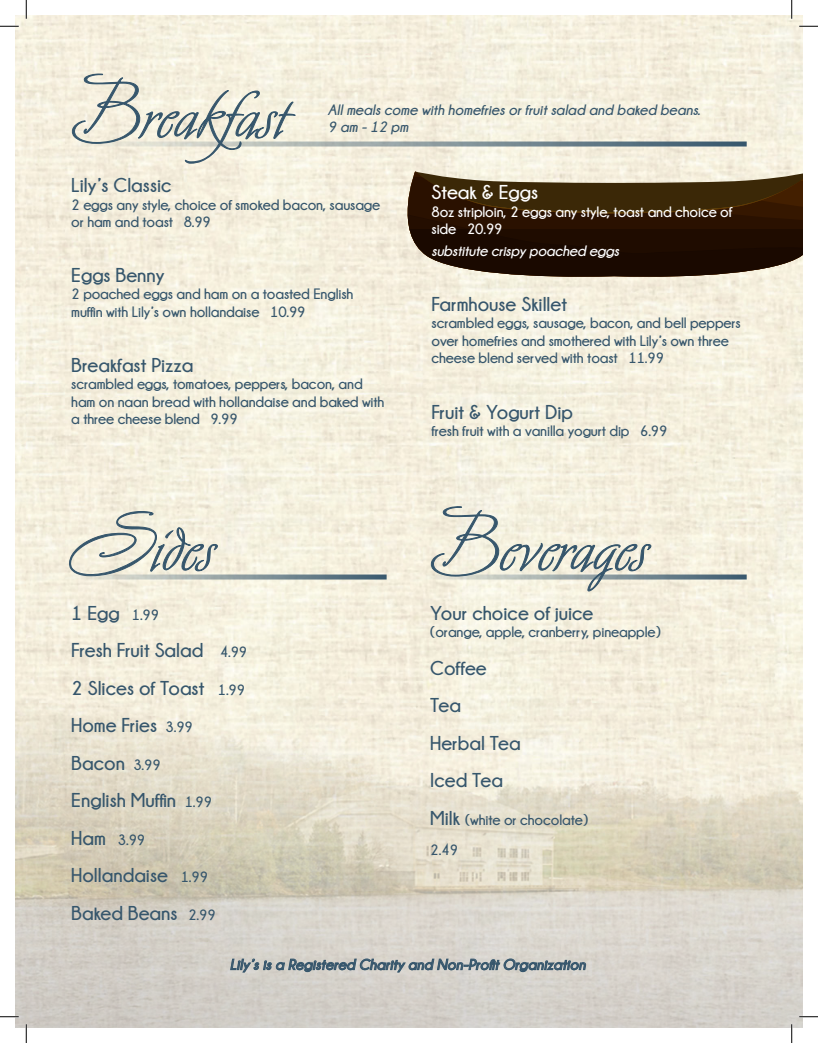
<style>
.page{position:relative;width:818px;height:1043px;background:#fff}
.page>*{position:absolute;margin:0;border:0;box-sizing:border-box;transform-origin:0 0}
.t1{font:87.5px "Avalon";color:#36566c;scale:1.15 1}
.t2{font:700 20px "Champagne&Limousines";color:#36566c}
.t3{font:700 20px "Champagne&Limousines";color:#fff}
.t4{font:700 15px/17.5px "Champagne&Limousines";letter-spacing:-.01em;color:#36566c}
.t5{font:italic 700 15px "Champagne&Limousines";color:#36566c}
.t6{font:700 15px/17.5px "Champagne&Limousines";letter-spacing:-.01em;color:#fff}
.t7{font:italic 700 15px "Champagne&Limousines";letter-spacing:-.01em;color:#fff}
.s1{font-size:15px}
.s2{font-size:20px}
</style>
<div class="page">
<img style="left:15px;top:15px;width:787px;height:686px">
<img style="left:15px;top:701px;width:787px;height:327px">
<svg style="left:71px;top:141px;width:675px;height:5px"></svg>
<svg style="left:72px;top:73px;width:224px;height:91px"></svg>
<svg style="left:392px;top:171px;width:410px;height:107px"></svg>
<svg style="left:71px;top:574px;width:315px;height:5px"></svg>
<svg style="left:69px;top:511px;width:149px;height:65px"></svg>
<svg style="left:425px;top:574px;width:321px;height:5px"></svg>
<svg style="left:431px;top:506px;width:220px;height:85px"></svg>
<svg style="left:230px;top:957px;width:356px;height:15px"></svg>
<svg style="left:0;top:25px;width:19px;height:2px"></svg>
<svg style="left:799px;top:25px;width:19px;height:2px"></svg>
<svg style="left:0;top:1015px;width:19px;height:2px"></svg>
<svg style="left:799px;top:1015px;width:19px;height:2px"></svg>
<svg style="left:25px;top:0;width:2px;height:19px"></svg>
<svg style="left:25px;top:1024px;width:2px;height:18px"></svg>
<svg style="left:790px;top:0;width:2px;height:19px"></svg>
<svg style="left:790px;top:1024px;width:2px;height:18px"></svg>
<p class="t1" style="left:71px;top:61px;width:198px">Breakfast</p>
<p class="t5" style="left:328px;top:101px;width:374px">All meals come with homefries or fruit salad and baked beans.</p>
<p class="t5" style="left:328px;top:119px;width:82px">9 am - 12 pm</p>
<p class="t2" style="left:71px;top:174px;width:102px">Lily’s Classic</p>
<p class="t4" style="left:71px;top:195px;width:310px">2 eggs any style, choice of smoked bacon, sausage or ham and toast 8.99</p>
<p class="t2" style="left:71px;top:264px;width:95px">Eggs Benny</p>
<p class="t4" style="left:71px;top:285px;width:284px">2 poached eggs and ham on a toasted English muffin with Lily’s own hollandaise 10.99</p>
<p class="t2" style="left:71px;top:354px;width:124px">Breakfast Pizza</p>
<p class="t4" style="left:71px;top:375px;width:315px">scrambled eggs, tomatoes, peppers, bacon, and ham on naan bread with hollandaise and baked with a three cheese blend 9.99</p>
<p class="t3" style="left:431px;top:181px;width:108px">Steak &amp; Eggs</p>
<p class="t6" style="left:431px;top:203px;width:302px">8oz striploin, 2 eggs any style, toast and choice of side 20.99</p>
<p class="t7" style="left:431px;top:242px;width:189px">substitute crispy poached eggs</p>
<p class="t2" style="left:431px;top:293px;width:137px">Farmhouse Skillet</p>
<p class="t4" style="left:431px;top:314px;width:311px">scrambled eggs, sausage, bacon, and bell peppers over homefries and smothered with Lily’s own three cheese blend served with toast 11.99</p>
<p class="t2" style="left:431px;top:401px;width:143px">Fruit &amp; Yogurt Dip</p>
<p class="t4" style="left:431px;top:422px;width:237px">fresh fruit with a vanilla yogurt dip 6.99</p>
<p class="t1" style="left:71px;top:494px;width:127px">Sides</p>
<p class="t1" style="left:430px;top:494px;width:192px">Beverages</p>
<p class="t2" style="left:71px;top:602px;width:89px">1 Egg <span class="s1">1.99</span></p>
<p class="t2" style="left:71px;top:639px;width:177px">Fresh Fruit Salad <span class="s1">4.99</span></p>
<p class="t2" style="left:71px;top:677px;width:175px">2 Slices of Toast <span class="s1">1.99</span></p>
<p class="t2" style="left:71px;top:714px;width:123px">Home Fries <span class="s1">3.99</span></p>
<p class="t2" style="left:71px;top:752px;width:91px">Bacon <span class="s1">3.99</span></p>
<p class="t2" style="left:71px;top:789px;width:142px">English Muffin <span class="s1">1.99</span></p>
<p class="t4" style="left:71px;top:830px;width:76px"><span class="s2">Ham</span> 3.99</p>
<p class="t2" style="left:71px;top:864px;width:138px">Hollandaise <span class="s1">1.99</span></p>
<p class="t2" style="left:71px;top:902px;width:146px">Baked Beans <span class="s1">2.99</span></p>
<p class="t2" style="left:430px;top:602px;width:165px">Your choice of juice</p>
<p class="t4" style="left:430px;top:623px;width:232px">(orange, apple, cranberry, pineapple)</p>
<p class="t2" style="left:430px;top:657px;width:58px">Coffee</p>
<p class="t2" style="left:430px;top:694px;width:32px">Tea</p>
<p class="t2" style="left:430px;top:732px;width:92px">Herbal Tea</p>
<p class="t2" style="left:430px;top:769px;width:74px">Iced Tea</p>
<p class="t4" style="left:430px;top:810px;width:159px"><span class="s2">Milk</span> (white or chocolate)</p>
<p class="t4" style="left:430px;top:840px;width:29px">2.49</p>
<p class="t5" style="left:230px;top:956px;width:357px">Lily’s is a Registered Charity and Non-Profit Organization</p>
</div>
